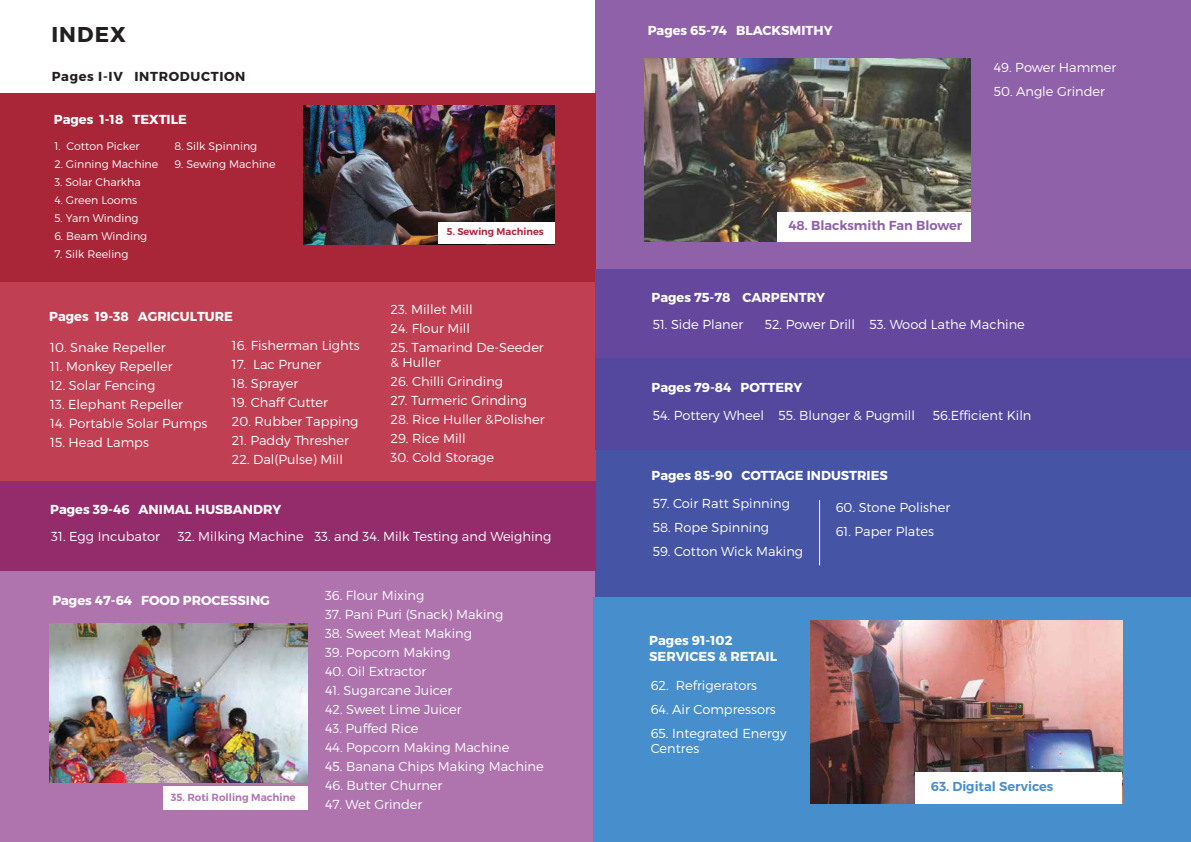
<style>
.page{position:relative;width:1191px;height:842px;background:#fff}
.page>*{position:absolute;margin:0;border:0;box-sizing:border-box;transform-origin:0 0}
.t1{font:700 21.4px "Montserrat";letter-spacing:.05em;color:#231f20}
.t2{font:300 13px/15px "Montserrat";color:#fff}
.t3{font:700 13px/15.6px "Montserrat";color:#fff}
.t4{font:600 13px "Montserrat";color:#8f61a8}
.t5{font:700 13px "Montserrat";letter-spacing:.05em;color:#231f20}
.t6{font:600 13px "Montserrat";color:#478ecc}
.t7{font:300 11px "Montserrat";color:#fff}
.t8{font:600 10.3px "Montserrat";color:#af74ae}
.t9{font:600 9.8px "Montserrat";color:#a92638}
</style>
<div class="page">
<div style="left:595px;top:0;width:596px;height:269px;background:#8f61a8"></div>
<div style="left:595px;top:449px;width:596px;height:149px;background:#4554a4"></div>
<div style="left:0;top:550px;width:595px;height:292px;background:#af74ae"></div>
<div style="left:0;top:94px;width:595px;height:188px;background:#a92638"></div>
<div style="left:0;top:282px;width:595px;height:199px;background:#c13f53"></div>
<img style="left:303px;top:106px;width:251px;height:138px">
<div style="left:438px;top:222px;width:116px;height:22px;background:#fff"></div>
<div style="left:593px;top:597px;width:597px;height:245px;background:#478ecc"></div>
<img style="left:810px;top:620px;width:312px;height:183px">
<div style="left:915px;top:772px;width:206px;height:31px;background:#fff"></div>
<img style="left:49px;top:623px;width:259px;height:160px">
<div style="left:163px;top:786px;width:145px;height:23px;background:#fff"></div>
<hr style="left:819px;top:500px;width:1px;height:65px;background:#fff">
<div style="left:0;top:481px;width:595px;height:89px;background:#942c6c"></div>
<img style="left:644px;top:58px;width:326px;height:184px">
<div style="left:777px;top:213px;width:193px;height:29px;background:#fff"></div>
<div style="left:595px;top:269px;width:596px;height:89px;background:#65489d"></div>
<div style="left:595px;top:358px;width:596px;height:91px;background:#53489d"></div>
<h1 class="t1" style="left:51px;top:21px;width:76px">INDEX</h1>
<p class="t5" style="left:52px;top:68px;width:195px">Pages I-IV INTRODUCTION</p>
<p class="t3" style="left:54px;top:112px;width:134px">Pages 1-18 TEXTILE</p>
<p class="t7" style="left:54px;top:139px;width:87px">1. Cotton Picker</p>
<p class="t7" style="left:54px;top:157px;width:105px">2. Ginning Machine</p>
<p class="t7" style="left:54px;top:175px;width:88px">3. Solar Charkha</p>
<p class="t7" style="left:54px;top:193px;width:84px">4. Green Looms</p>
<p class="t7" style="left:54px;top:211px;width:86px">5. Yarn Winding</p>
<p class="t7" style="left:54px;top:229px;width:94px">6. Beam Winding</p>
<p class="t7" style="left:54px;top:247px;width:76px">7. Silk Reeling</p>
<p class="t7" style="left:174px;top:139px;width:84px">8. Silk Spinning</p>
<p class="t7" style="left:174px;top:157px;width:103px">9. Sewing Machine</p>
<p class="t3" style="left:49px;top:308px;width:185px">Pages 19-38 AGRICULTURE</p>
<p class="t2" style="left:50px;top:340px;width:117px">10. Snake Repeller</p>
<p class="t2" style="left:50px;top:359px;width:124px">11. Monkey Repeller</p>
<p class="t2" style="left:50px;top:378px;width:107px">12. Solar Fencing</p>
<p class="t2" style="left:50px;top:397px;width:134px">13. Elephant Repeller</p>
<p class="t2" style="left:50px;top:416px;width:159px">14. Portable Solar Pumps</p>
<p class="t2" style="left:50px;top:435px;width:100px">15. Head Lamps</p>
<p class="t2" style="left:232px;top:338px;width:129px">16. Fisherman Lights</p>
<p class="t2" style="left:232px;top:357px;width:91px">17. Lac Pruner</p>
<p class="t2" style="left:232px;top:376px;width:68px">18. Sprayer</p>
<p class="t2" style="left:232px;top:395px;width:98px">19. Chaff Cutter</p>
<p class="t2" style="left:232px;top:414px;width:128px">20. Rubber Tapping</p>
<p class="t2" style="left:232px;top:433px;width:119px">21. Paddy Thresher</p>
<p class="t2" style="left:232px;top:452px;width:113px">22. Dal(Pulse) Mill</p>
<p class="t3" style="left:50px;top:502px;width:232px">Pages 39-46 ANIMAL HUSBANDRY</p>
<p class="t9" style="left:447px;top:226px;width:98px">5. Sewing Machines</p>
<p class="t2" style="left:390px;top:301px;width:84px">23. Millet Mill</p>
<p class="t2" style="left:390px;top:320px;width:81px">24. Flour Mill</p>
<p class="t2" style="left:390px;top:339px;width:155px">25. Tamarind De-Seeder &amp; Huller</p>
<p class="t2" style="left:390px;top:373px;width:114px">26. Chilli Grinding</p>
<p class="t2" style="left:390px;top:392px;width:138px">27. Turmeric Grinding</p>
<p class="t2" style="left:390px;top:411px;width:155px">28. Rice Huller &amp;Polisher</p>
<p class="t2" style="left:390px;top:430px;width:77px">29. Rice Mill</p>
<p class="t2" style="left:390px;top:449px;width:105px">30. Cold Storage</p>
<p class="t2" style="left:51px;top:529px;width:110px">31. Egg Incubator</p>
<p class="t2" style="left:178px;top:529px;width:375px">32. Milking Machine 33. and 34. Milk Testing and Weighing</p>
<p class="t3" style="left:52px;top:593px;width:219px">Pages 47-64 FOOD PROCESSING</p>
<p class="t8" style="left:171px;top:791px;width:126px">35. Roti Rolling Machine</p>
<p class="t2" style="left:325px;top:588px;width:101px">36. Flour Mixing</p>
<p class="t2" style="left:325px;top:607px;width:180px">37. Pani Puri (Snack) Making</p>
<p class="t2" style="left:325px;top:626px;width:148px">38. Sweet Meat Making</p>
<p class="t2" style="left:325px;top:645px;width:127px">39. Popcorn Making</p>
<p class="t2" style="left:325px;top:664px;width:103px">40. Oil Extractor</p>
<p class="t2" style="left:325px;top:683px;width:129px">41. Sugarcane Juicer</p>
<p class="t2" style="left:325px;top:702px;width:138px">42. Sweet Lime Juicer</p>
<p class="t2" style="left:325px;top:721px;width:95px">43. Puffed Rice</p>
<p class="t2" style="left:325px;top:740px;width:186px">44. Popcorn Making Machine</p>
<p class="t2" style="left:325px;top:759px;width:220px">45. Banana Chips Making Machine</p>
<p class="t2" style="left:325px;top:778px;width:119px">46. Butter Churner</p>
<p class="t2" style="left:325px;top:797px;width:99px">47. Wet Grinder</p>
<p class="t3" style="left:647px;top:23px;width:186px">Pages 65-74 BLACKSMITHY</p>
<p class="t2" style="left:993px;top:59px;width:124px">49. Power Hammer</p>
<p class="t2" style="left:993px;top:83px;width:113px">50. Angle Grinder</p>
<p class="t4" style="left:788px;top:217px;width:175px">48. Blacksmith Fan Blower</p>
<p class="t3" style="left:651px;top:289px;width:175px">Pages 75-78 CARPENTRY</p>
<p class="t2" style="left:652px;top:317px;width:92px">51. Side Planer</p>
<p class="t2" style="left:764px;top:317px;width:262px">52. Power Drill 53. Wood Lathe Machine</p>
<p class="t3" style="left:651px;top:380px;width:152px">Pages 79-84 POTTERY</p>
<p class="t2" style="left:652px;top:408px;width:264px">54. Pottery Wheel 55. Blunger &amp; Pugmill</p>
<p class="t2" style="left:933px;top:408px;width:100px">56.Efficient Kiln</p>
<p class="t3" style="left:651px;top:467px;width:238px">Pages 85-90 COTTAGE INDUSTRIES</p>
<p class="t2" style="left:652px;top:496px;width:139px">57. Coir Ratt Spinning</p>
<p class="t2" style="left:652px;top:520px;width:118px">58. Rope Spinning</p>
<p class="t2" style="left:652px;top:544px;width:152px">59. Cotton Wick Making</p>
<p class="t2" style="left:835px;top:500px;width:116px">60. Stone Polisher</p>
<p class="t2" style="left:835px;top:524px;width:100px">61. Paper Plates</p>
<p class="t3" style="left:649px;top:633px;width:129px">Pages 91-102<br>SERVICES &amp; RETAIL</p>
<p class="t2" style="left:651px;top:678px;width:108px">62. Refrigerators</p>
<p class="t2" style="left:651px;top:702px;width:126px">64. Air Compressors</p>
<p class="t2" style="left:651px;top:726px;width:137px">65. Integrated Energy<br>Centres</p>
<p class="t6" style="left:930px;top:778px;width:124px">63. Digital Services</p>
</div>
